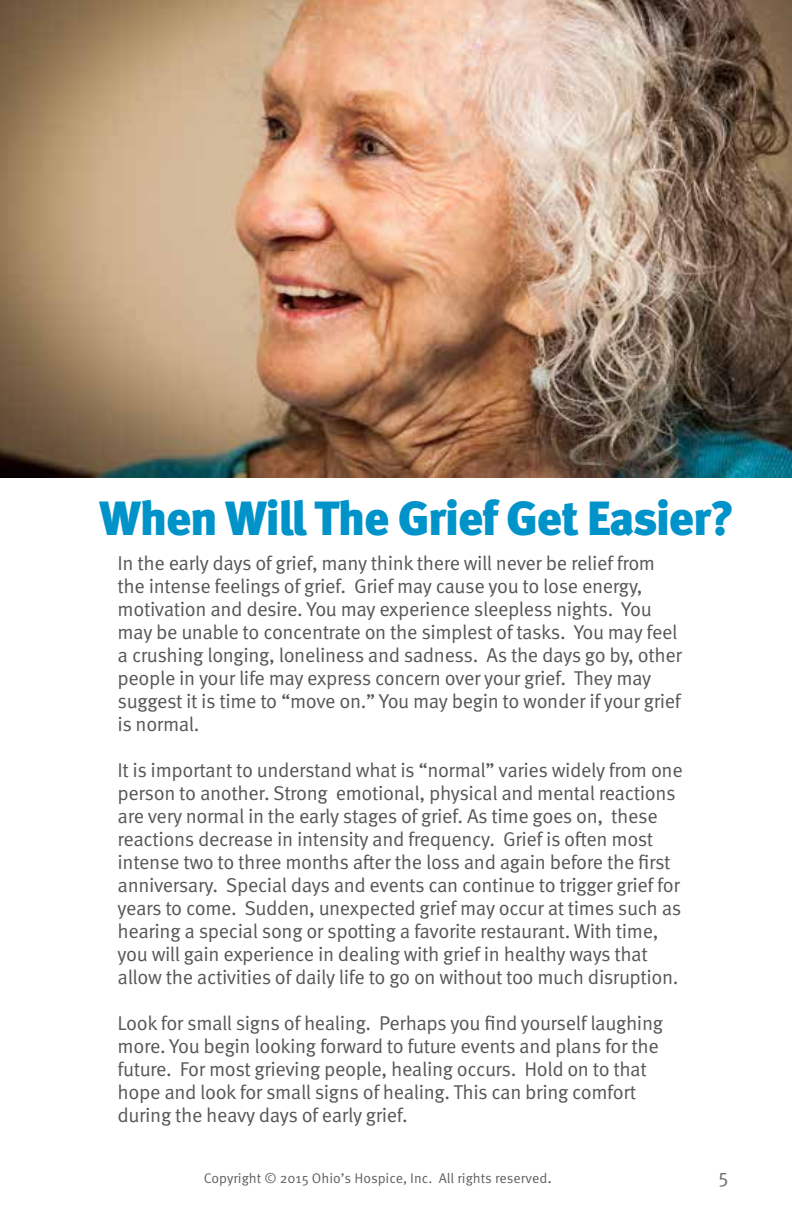
<style>
.page{position:relative;width:792px;height:1224px;background:#fff}
.page>*{position:absolute;margin:0;border:0;box-sizing:border-box;transform-origin:0 0}
.t1{font:900 48px "Meta OT";letter-spacing:-.03em;color:#0093c9}
.t2{font:20px/23px "Meta OT Norm";letter-spacing:-.02em;color:#555759}
.t3{font:20px "Meta OT Norm";color:#6d6e71}
.t4{font:14px "Meta OT Norm";color:#5f6062}
.s1{font-size:16px}
</style>
<div class="page">
<img style="left:0;top:0;width:792px;height:477px">
<h1 class="t1" style="left:99px;top:489px;width:637px">When Will The Grief Get Easier?</h1>
<p class="t2" style="left:118px;top:552px;width:566px">In the early days of grief, many think there will never be relief from the intense feelings of grief. Grief may cause you to lose energy, motivation and desire. You may experience sleepless nights. You may be unable to concentrate on the simplest of tasks. You may feel a crushing longing, loneliness and sadness. As the days go by, other people in your life may express concern over your grief. They may suggest it is time to “move on.” You may begin to wonder if your grief is normal.</p>
<p class="t2" style="left:118px;top:759px;width:567px">It is important to understand what is “normal” varies widely from one person to another. Strong emotional, physical and mental reactions are very normal in the early stages of grief. As time goes on, these reactions decrease in intensity and frequency. Grief is often most intense two to three months after the loss and again before the first anniversary. Special days and events can continue to trigger grief for years to come. Sudden, unexpected grief may occur at times such as hearing a special song or spotting a favorite restaurant. With time, you will gain experience in dealing with grief in healthy ways that allow the activities of daily life to go on without too much disruption.</p>
<p class="t2" style="left:118px;top:1012px;width:547px">Look for small signs of healing. Perhaps you find yourself laughing more. You begin looking forward to future events and plans for the future. For most grieving people, healing occurs. Hold on to that hope and look for small signs of healing. This can bring comfort during the heavy days of early grief.</p>
<p class="t4" style="left:204px;top:1170px;width:349px">Copyright © 2015 Ohio’s Hospice, Inc. All rights reserved<span class="s1">.</span></p>
<p class="t3" style="left:719px;top:1164px;width:12px">5</p>
</div>
